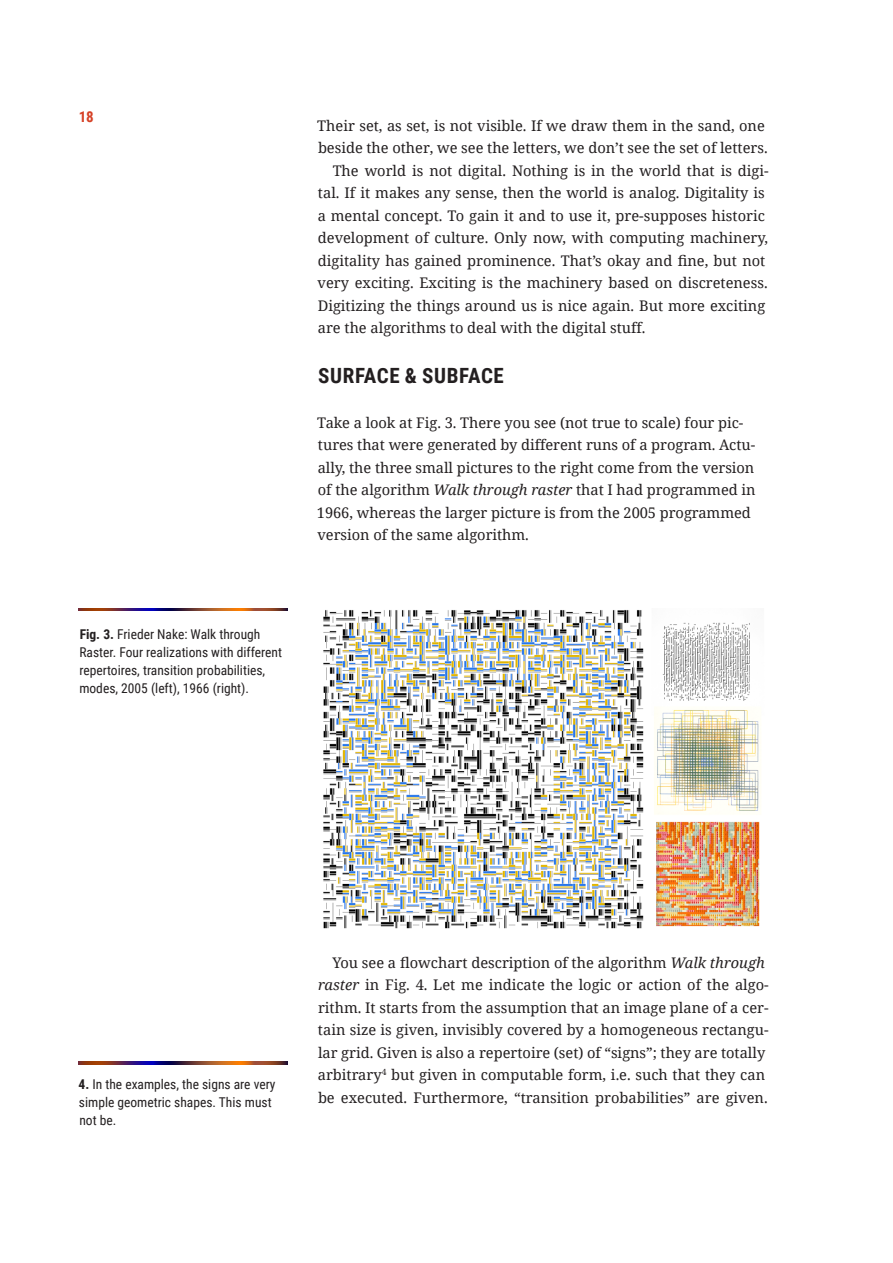
<style>
.page{position:relative;width:893px;height:1263px;background:#fff}
.page>*{position:absolute;margin:0;border:0;box-sizing:border-box;transform-origin:0 0}
.Paragraph_Style_1{font:700 21px "Roboto Condensed";letter-spacing:.03em;color:#231f20}
.t1{font:700 15px "Roboto Condensed";color:#d64227}
.text{font:14.7px/22.5px "Noto Serif";color:#231f20}
.Paragraph_Style_1-2{font:14.7px/22.5px "Noto Serif";letter-spacing:-.005em;color:#231f20}
.first-paragraph{font:13.5px/18px "Roboto Condensed";color:#231f20}
.s1{font-weight:700}
.s2{font-style:italic}
</style>
<div class="page">
<img style="left:323px;top:610px;width:437px;height:319px">
<img style="left:79px;top:609px;width:209px;height:2px">
<img style="left:79px;top:1062px;width:209px;height:2px">
<p class="t1" style="left:79px;top:106px;width:17px">18</p>
<p class="first-paragraph" style="left:79px;top:625px;width:204px"><span class="s1">Fig. 3.</span> Frieder Nake: Walk through Raster. Four realizations with different repertoires, transition probabilities, modes, 2005 (left), 1966 (right).</p>
<p class="text" style="left:317px;top:113px;width:452px">Their set, as set, is not visible. If we draw them in the sand, one beside the other, we see the letters, we don’t see the set of letters.</p>
<p class="text" style="left:318px;top:158px;width:453px;text-indent:15px">The world is not digital. Nothing is in the world that is digi&shy;tal. If it makes any sense, then the world is analog. Digitality is a mental concept. To gain it and to use it, pre-supposes historic development of culture. Only now, with computing machinery, digitality has gained prominence. That’s okay and fine, but not very exciting. Exciting is the machinery based on discreteness.<br>Digitizing the things around us is nice again. But more exciting are the algorithms to deal with the digital stuff.</p>
<p class="Paragraph_Style_1" style="left:318px;top:360px;width:187px">SURFACE &amp; SUBFACE</p>
<p class="Paragraph_Style_1-2" style="left:317px;top:410px;width:440px">Take a look at Fig. 3. There you see (not true to scale) four pic&shy;tures that were generated by different runs of a program. Actu&shy;ally, the three small pictures to the right come from the version of the algorithm <span class="s2">Walk through raster</span> that I had programmed in 1966, whereas the larger picture is from the 2005 programmed version of the same algorithm.</p>
<p class="first-paragraph" style="left:79px;top:1075px;width:198px"><span class="s1">4.</span> In the examples, the signs are very simple geometric shapes. This must not be.</p>
<p class="text" style="left:318px;top:950px;width:452px;text-indent:15px">You see a flowchart description of the algorithm <span class="s2">Walk through raster</span> in Fig. 4. Let me indicate the logic or action of the algo&shy;rithm. It starts from the assumption that an image plane of a cer&shy;tain size is given, invisibly covered by a homogeneous rectangu&shy;lar grid. Given is also a repertoire (set) of “signs”; they are totally arbitrary<sup>4</sup> but given in computable form, i.e. such that they can be executed. Furthermore, “transition probabilities” are given.</p>
</div>
